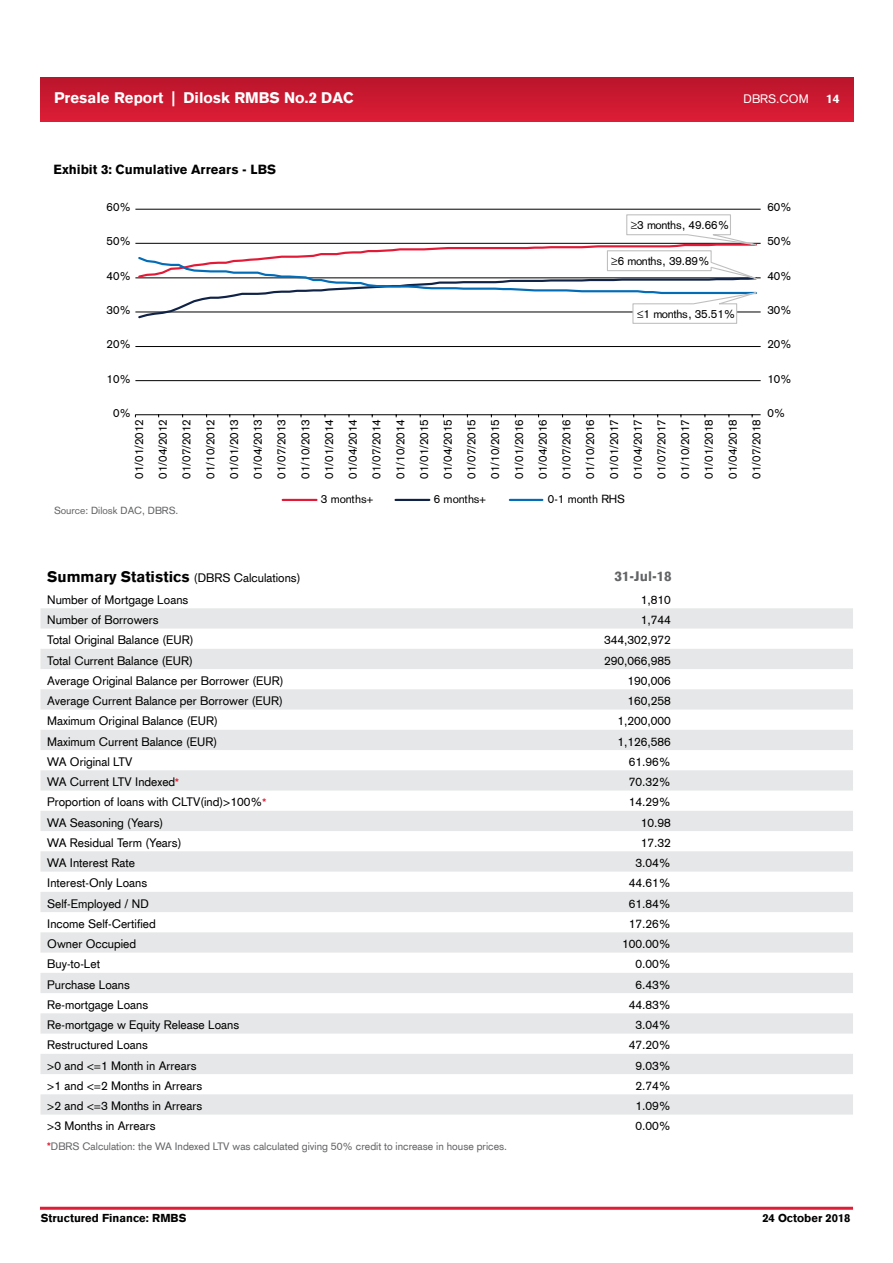
<style>
.page{position:relative;width:893px;height:1263px;background:#fff}
.page>*{position:absolute;margin:0;border:0;box-sizing:border-box;transform-origin:0 0}
.t1{font:900 15px "Akzidenz Grotesk";color:#fff}
.t2{font:900 13.5px "Akzidenz Grotesk";color:#636466}
.t3{font:900 13.05px "Akzidenz Grotesk";color:#010101}
.t4{font:12px "Akzidenz Grotesk";color:#000}
.t5{font:12px "Akzidenz Grotesk";color:#fff}
.t6{font:900 12px "Akzidenz Grotesk";color:#fff}
.t7{font:11.55px/23.7px "Akzidenz Grotesk";letter-spacing:-.005em;color:#010101;text-align:justify}
.t8{font:11.55px "Akzidenz Grotesk";letter-spacing:-.025em;color:#010101}
.t9{font:900 11.25px "Akzidenz Grotesk";color:#000}
.t10{font:10.5px "Akzidenz Grotesk";color:#636466}
.t11{font:10.2px "Akzidenz Grotesk";color:#636466}
.s1{font-weight:900;font-size:15px}
.s2{font-weight:900;font-size:10.5px;color:#df1d36}
.s3{font-weight:900;color:#df1d36}
</style>
<div class="page">
<div style="left:40px;top:77px;width:813px;height:45px;background:linear-gradient(to bottom,#b9152b,#dd1d36)"></div>
<hr style="left:40px;top:1207px;width:813px;height:3px;background:#df1d36">
<hr style="left:283px;top:499px;width:33px;height:2px;background:#e01a37">
<hr style="left:396px;top:499px;width:33px;height:2px;background:#102246">
<hr style="left:510px;top:499px;width:32px;height:2px;background:#036cb6">
<hr style="left:135px;top:209px;width:626px;height:1px;background:#000">
<hr style="left:135px;top:243px;width:626px;height:1px;background:#000">
<hr style="left:135px;top:278px;width:626px;height:1px;background:#000">
<hr style="left:135px;top:312px;width:626px;height:1px;background:#000">
<hr style="left:135px;top:346px;width:626px;height:1px;background:#000">
<hr style="left:135px;top:380px;width:626px;height:1px;background:#000">
<hr style="left:135px;top:414px;width:626px;height:1px;background:#000">
<svg style="left:136px;top:214px;width:625px;height:110px"></svg>
<svg style="left:40px;top:608px;width:813px;height:506px;fill:#edeeee"></svg>
<p class="t1" style="left:54px;top:88px;width:301px">Presale Report | Dilosk RMBS No.2 DAC</p>
<p class="t5" style="left:743px;top:91px;width:67px">DBRS.COM</p>
<p class="t6" style="left:826px;top:91px;width:15px">14</p>
<p class="t3" style="left:54px;top:161px;width:224px">Exhibit 3: Cumulative Arrears - LBS</p>
<p class="t7" style="left:107px;top:195px;width:26px">60%</p>
<p class="t7" style="left:767px;top:195px;width:26px">60%</p>
<p class="t7" style="left:107px;top:229px;width:26px">50%</p>
<p class="t8" style="left:631px;top:217px;width:100px">≥3 months, 49.66%</p>
<p class="t8" style="left:611px;top:254px;width:100px">≥6 months, 39.89%</p>
<p class="t7" style="left:767px;top:229px;width:26px">50%</p>
<p class="t7" style="left:107px;top:263px;width:26px">40%</p>
<p class="t7" style="left:767px;top:263px;width:26px">40%</p>
<p class="t7" style="left:107px;top:298px;width:26px">30%</p>
<p class="t8" style="left:637px;top:306px;width:100px">≤1 months, 35.51%</p>
<p class="t7" style="left:767px;top:298px;width:26px">30%</p>
<p class="t7" style="left:107px;top:332px;width:26px">20%</p>
<p class="t7" style="left:767px;top:332px;width:26px">20%</p>
<p class="t7" style="left:107px;top:366px;width:26px">10%</p>
<p class="t7" style="left:767px;top:366px;width:26px">10%</p>
<p class="t7" style="left:113px;top:401px;width:20px">0%</p>
<p class="t7" style="left:767px;top:401px;width:20px">0%</p>
<p class="t7" style="left:127px;top:479px;width:61px;rotate:-90deg">01/01/2012<br>01/04/2012<br>01/07/2012<br>01/10/2012<br>01/01/2013<br>01/04/2013<br>01/07/2013<br>01/10/2013<br>01/01/2014<br>01/04/2014<br>01/07/2014<br>01/10/2014<br>01/01/2015<br>01/04/2015<br>01/07/2015<br>01/10/2015<br>01/01/2016<br>01/04/2016<br>01/07/2016<br>01/10/2016<br>01/01/2017<br>01/04/2017<br>01/07/2017<br>01/10/2017<br>01/01/2018<br>01/04/2018<br>01/07/2018</p>
<p class="t11" style="left:54px;top:504px;width:126px">Source: Dilosk DAC, DBRS.</p>
<p class="t7" style="left:321px;top:487px;width:54px">3 months+</p>
<p class="t7" style="left:434px;top:487px;width:54px">6 months+</p>
<p class="t7" style="left:548px;top:487px;width:78px">0-1 month RHS</p>
<p class="t4" style="left:47px;top:570px;width:255px"><span class="s1">Summary Statistics</span> (DBRS Calculations)</p>
<p class="t2" style="left:614px;top:567px;width:59px">31-Jul-18</p>
<p class="t4" style="left:47px;top:592px;width:143px">Number of Mortgage Loans</p>
<p class="t4" style="left:641px;top:592px;width:32px">1,810</p>
<p class="t4" style="left:47px;top:612px;width:113px">Number of Borrowers</p>
<p class="t4" style="left:641px;top:612px;width:32px">1,744</p>
<p class="t4" style="left:47px;top:632px;width:148px">Total Original Balance (EUR)</p>
<p class="t4" style="left:604px;top:632px;width:68px">344,302,972</p>
<p class="t4" style="left:47px;top:652px;width:147px">Total Current Balance (EUR)</p>
<p class="t4" style="left:604px;top:652px;width:68px">290,066,985</p>
<p class="t4" style="left:47px;top:673px;width:238px">Average Original Balance per Borrower (EUR)</p>
<p class="t4" style="left:627px;top:673px;width:45px">190,006</p>
<p class="t4" style="left:47px;top:693px;width:237px">Average Current Balance per Borrower (EUR)</p>
<p class="t4" style="left:627px;top:693px;width:45px">160,258</p>
<p class="t4" style="left:47px;top:713px;width:172px">Maximum Original Balance (EUR)</p>
<p class="t4" style="left:617px;top:713px;width:55px">1,200,000</p>
<p class="t4" style="left:47px;top:733px;width:172px">Maximum Current Balance (EUR)</p>
<p class="t4" style="left:617px;top:733px;width:55px">1,126,586</p>
<p class="t4" style="left:47px;top:754px;width:87px">WA Original LTV</p>
<p class="t4" style="left:629px;top:754px;width:44px">61.96%</p>
<p class="t4" style="left:47px;top:774px;width:133px">WA Current LTV Indexed<span class="s2">*</span></p>
<p class="t4" style="left:629px;top:774px;width:44px">70.32%</p>
<p class="t4" style="left:47px;top:794px;width:220px">Proportion of loans with CLTV(ind)&gt;100%<span class="s2">*</span></p>
<p class="t4" style="left:629px;top:794px;width:44px">14.29%</p>
<p class="t4" style="left:47px;top:814px;width:117px">WA Seasoning (Years)</p>
<p class="t4" style="left:641px;top:814px;width:32px">10.98</p>
<p class="t4" style="left:47px;top:835px;width:136px">WA Residual Term (Years)</p>
<p class="t4" style="left:641px;top:835px;width:32px">17.32</p>
<p class="t4" style="left:47px;top:855px;width:89px">WA Interest Rate</p>
<p class="t4" style="left:635px;top:855px;width:37px">3.04%</p>
<p class="t4" style="left:47px;top:875px;width:101px">Interest-Only Loans</p>
<p class="t4" style="left:629px;top:875px;width:44px">44.61%</p>
<p class="t4" style="left:47px;top:895px;width:103px">Self-Employed / ND</p>
<p class="t4" style="left:629px;top:895px;width:44px">61.84%</p>
<p class="t4" style="left:47px;top:916px;width:110px">Income Self-Certified</p>
<p class="t4" style="left:629px;top:916px;width:44px">17.26%</p>
<p class="t4" style="left:47px;top:936px;width:90px">Owner Occupied</p>
<p class="t4" style="left:622px;top:936px;width:50px">100.00%</p>
<p class="t4" style="left:47px;top:956px;width:54px">Buy-to-Let</p>
<p class="t4" style="left:635px;top:956px;width:37px">0.00%</p>
<p class="t4" style="left:47px;top:976px;width:84px">Purchase Loans</p>
<p class="t4" style="left:635px;top:976px;width:37px">6.43%</p>
<p class="t4" style="left:47px;top:997px;width:102px">Re-mortgage Loans</p>
<p class="t4" style="left:629px;top:997px;width:44px">44.83%</p>
<p class="t4" style="left:47px;top:1017px;width:194px">Re-mortgage w Equity Release Loans</p>
<p class="t4" style="left:635px;top:1017px;width:37px">3.04%</p>
<p class="t4" style="left:47px;top:1037px;width:102px">Restructured Loans</p>
<p class="t4" style="left:629px;top:1037px;width:44px">47.20%</p>
<p class="t4" style="left:47px;top:1057px;width:151px">&gt;0 and &lt;=1 Month in Arrears</p>
<p class="t4" style="left:635px;top:1057px;width:37px">9.03%</p>
<p class="t4" style="left:47px;top:1078px;width:156px">&gt;1 and &lt;=2 Months in Arrears</p>
<p class="t4" style="left:635px;top:1078px;width:37px">2.74%</p>
<p class="t4" style="left:47px;top:1098px;width:156px">&gt;2 and &lt;=3 Months in Arrears</p>
<p class="t4" style="left:635px;top:1098px;width:37px">1.09%</p>
<p class="t4" style="left:47px;top:1118px;width:110px">&gt;3 Months in Arrears</p>
<p class="t4" style="left:635px;top:1118px;width:37px">0.00%</p>
<p class="t10" style="left:47px;top:1140px;width:461px"><span class="s3">*</span>DBRS Calculation: the WA Indexed LTV was calculated giving 50% credit to increase in house prices.</p>
<p class="t9" style="left:41px;top:1210px;width:147px">Structured Finance: RMBS</p>
<p class="t9" style="left:762px;top:1210px;width:90px">24 October 2018</p>
</div>
